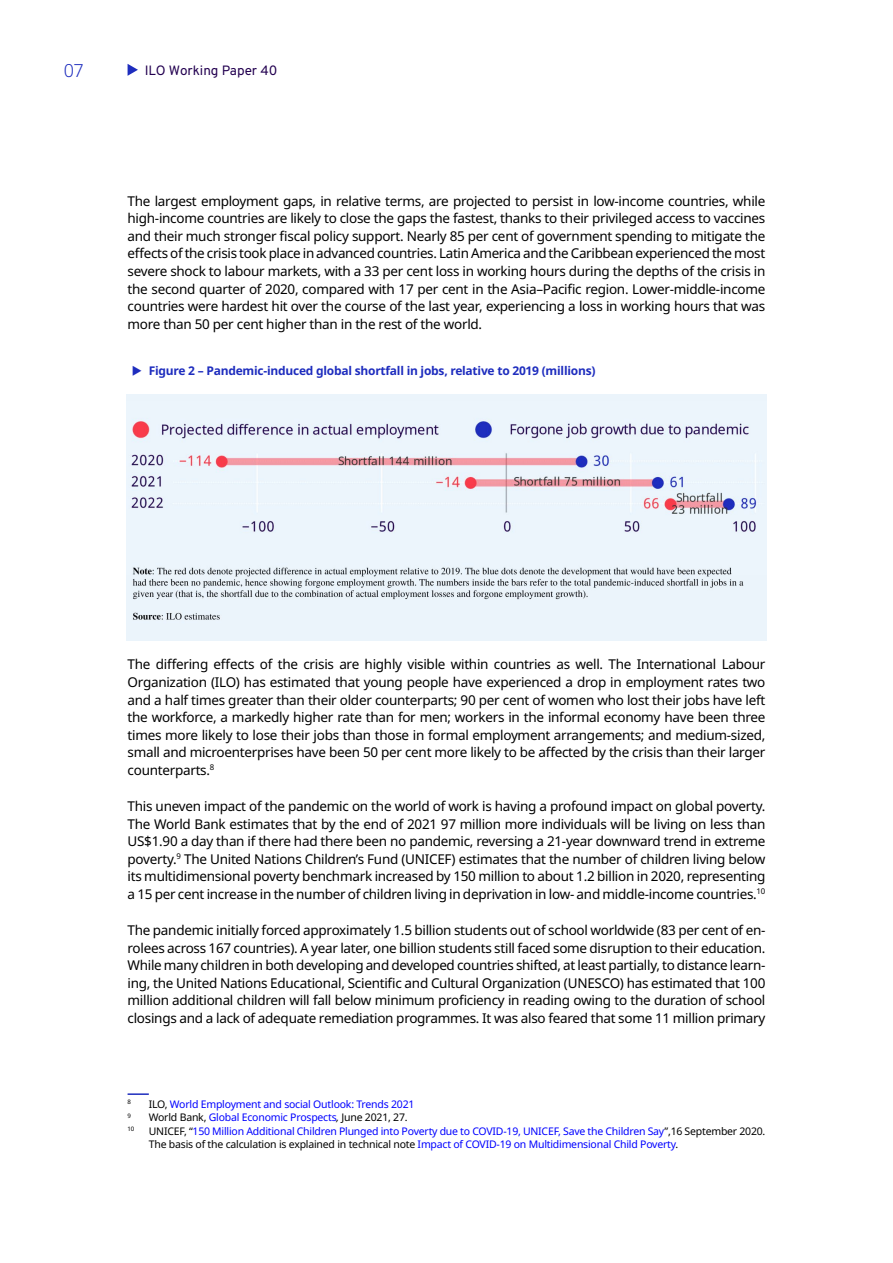
<style>
.page{position:relative;width:893px;height:1263px;background:#fff}
.page>*{position:absolute;margin:0;border:0;box-sizing:border-box;transform-origin:0 0}
.t1{font:300 18px "Noto Sans";color:#1e2dbe}
.B_Body_Space{font:13.5px/17.5px "Noto Sans";letter-spacing:-.02em;color:#000;text-align:justify}
.t2{font:13.5px "Overpass";color:#230050}
.t3{font:700 12px "Noto Sans";letter-spacing:-.02em;color:#1e2dbe}
.C_Footnote{font:10.5px/13.5px "Noto Sans";letter-spacing:-.02em;color:#00f}
.C_Footnote-2{font:6.15px "Noto Sans";color:#000}
.s1{color:#000}
.s2{font-style:italic;color:#000}
</style>
<div class="page">
<svg style="left:128px;top:64px;width:10px;height:12px"></svg>
<img style="left:126px;top:395px;width:641px;height:245px">
<hr style="left:128px;top:1093px;width:21px;height:2px;background:#1e2dbe">
<h1 class="t1" style="left:64px;top:57px;width:22px">07</h1>
<p class="t2" style="left:145px;top:60px;width:134px">ILO Working Paper 40</p>
<p class="B_Body_Space" style="left:128px;top:192px;width:639px">The largest employment gaps, in relative terms, are projected to persist in low-income countries, while high-income countries are likely to close the gaps the fastest, thanks to their privileged access to vaccines and their much stronger fiscal policy support. Nearly 85 per cent of government spending to mitigate the effects of the crisis took place in advanced countries. Latin America and the Caribbean experienced the most severe shock to labour markets, with a 33 per cent loss in working hours during the depths of the crisis in the second quarter of 2020, compared with 17 per cent in the Asia–Pacific region. Lower-middle-income countries were hardest hit over the course of the last year, experiencing a loss in working hours that was more than 50 per cent higher than in the rest of the world.</p>
<p class="t3" style="left:149px;top:363px;width:448px">Figure 2 – Pandemic-induced global shortfall in jobs, relative to 2019 (millions)</p>
<p class="B_Body_Space" style="left:128px;top:656px;width:639px">The differing effects of the crisis are highly visible within countries as well. The International Labour Organization (ILO) has estimated that young people have experienced a drop in employment rates two and a half times greater than their older counterparts; 90 per cent of women who lost their jobs have left the workforce, a markedly higher rate than for men; workers in the informal economy have been three times more likely to lose their jobs than those in formal employment arrangements; and medium-sized, small and microenterprises have been 50 per cent more likely to be affected by the crisis than their larger counterparts.<sup>8</sup></p>
<p class="B_Body_Space" style="left:128px;top:798px;width:639px">This uneven impact of the pandemic on the world of work is having a profound impact on global poverty.<br>The World Bank estimates that by the end of 2021 97 million more individuals will be living on less than US$1.90 a day than if there had there been no pandemic, reversing a 21-year downward trend in extreme poverty.<sup>9</sup> The United Nations Children’s Fund (UNICEF) estimates that the number of children living below its multidimensional poverty benchmark increased by 150 million to about 1.2 billion in 2020, representing a 15 per cent increase in the number of children living in deprivation in low- and middle-income countries.<sup>10</sup></p>
<p class="B_Body_Space" style="left:128px;top:922px;width:639px">The pandemic initially forced approximately 1.5 billion students out of school worldwide (83 per cent of en&shy;rolees across 167 countries). A year later, one billion students still faced some disruption to their education.<br>While many children in both developing and developed countries shifted, at least partially, to distance learn&shy;ing, the United Nations Educational, Scientific and Cultural Organization (UNESCO) has estimated that 100 million additional children will fall below minimum proficiency in reading owing to the duration of school closings and a lack of adequate remediation programmes. It was also feared that some 11 million primary</p>
<p class="C_Footnote-2" style="left:128px;top:1097px;width:5px">8</p>
<p class="C_Footnote" style="left:149px;top:1097px;width:267px"><span class="s1">ILO,</span> World Employment and social Outlook: Trends 2021</p>
<p class="C_Footnote-2" style="left:128px;top:1111px;width:5px">9</p>
<p class="C_Footnote" style="left:149px;top:1111px;width:260px"><span class="s1">World Bank,</span> Global Economic Prospects<span class="s2">,</span> <span class="s1">June 2021, 27.</span></p>
<p class="C_Footnote-2" style="left:128px;top:1124px;width:8px">10</p>
<p class="C_Footnote" style="left:149px;top:1124px;width:618px"><span class="s1">UNICEF, “</span>150 Million Additional Children Plunged into Poverty due to COVID-19, UNICEF, Save the Children Say<span class="s1">”,16 September 2020.<br>The basis of the calculation is explained in technical note</span> Impact of COVID-19 on Multidimensional Child Poverty<span class="s1">.</span></p>
</div>
